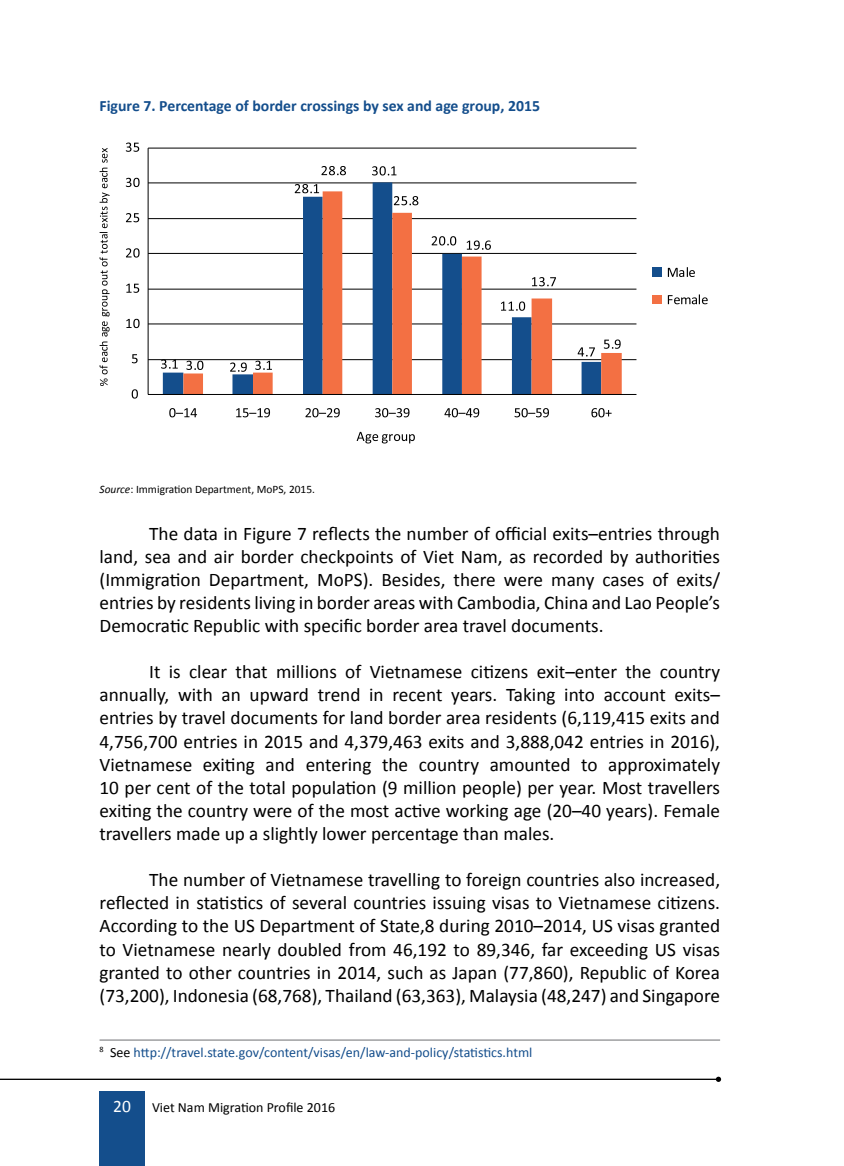
<style>
.page{position:relative;width:844px;height:1166px;background:#fff}
.page>*{position:absolute;margin:0;border:0;box-sizing:border-box;transform-origin:0 0}
.t1{font:19.25px/23.1px "Calibri";color:#000;text-align:justify}
.t2{font:700 15.75px "Calibri";color:#144e8c}
.t3{font:14px "Calibri";color:#144e8c}
.t4{font:14px "Calibri";color:#000}
.t5{font:11.38px "Calibri";color:#000}
.s1{font-style:italic}
.s2{color:#000}
.s3{font-size:17.5px;color:#fff}
</style>
<div class="page">
<div style="left:99px;top:1092px;width:46px;height:74px;background:#144e8c"></div>
<hr style="left:0;top:1078px;width:718px;height:2px;background:#000">
<svg style="left:715px;top:1076px;width:6px;height:6px"></svg>
<hr style="left:148px;top:359px;width:488px;height:1px;background:#000">
<hr style="left:148px;top:324px;width:488px;height:1px;background:#000">
<hr style="left:148px;top:289px;width:488px;height:1px;background:#000">
<hr style="left:148px;top:253px;width:488px;height:1px;background:#000">
<hr style="left:148px;top:218px;width:488px;height:1px;background:#000">
<hr style="left:148px;top:183px;width:488px;height:1px;background:#000">
<hr style="left:148px;top:148px;width:488px;height:1px;background:#000">
<svg style="left:163px;top:182px;width:438px;height:212px"></svg>
<svg style="left:183px;top:191px;width:438px;height:203px"></svg>
<hr style="left:148px;top:148px;width:1px;height:246px;background:#000">
<hr style="left:148px;top:394px;width:488px;height:1px;background:#000">
<svg style="left:161px;top:359px;width:17px;height:10px"></svg>
<svg style="left:230px;top:362px;width:17px;height:10px"></svg>
<svg style="left:295px;top:184px;width:24px;height:9px"></svg>
<svg style="left:372px;top:166px;width:24px;height:9px"></svg>
<svg style="left:431px;top:236px;width:25px;height:9px"></svg>
<svg style="left:501px;top:301px;width:24px;height:10px"></svg>
<svg style="left:577px;top:347px;width:17px;height:9px"></svg>
<svg style="left:186px;top:361px;width:17px;height:9px"></svg>
<svg style="left:255px;top:361px;width:17px;height:9px"></svg>
<svg style="left:321px;top:166px;width:25px;height:9px"></svg>
<svg style="left:394px;top:196px;width:24px;height:9px"></svg>
<svg style="left:466px;top:240px;width:25px;height:10px"></svg>
<svg style="left:532px;top:277px;width:24px;height:9px"></svg>
<svg style="left:603px;top:339px;width:17px;height:10px"></svg>
<svg style="left:132px;top:389px;width:6px;height:10px"></svg>
<svg style="left:132px;top:354px;width:5px;height:9px"></svg>
<svg style="left:126px;top:319px;width:13px;height:9px"></svg>
<svg style="left:126px;top:284px;width:13px;height:9px"></svg>
<svg style="left:126px;top:248px;width:13px;height:10px"></svg>
<svg style="left:126px;top:213px;width:13px;height:9px"></svg>
<svg style="left:126px;top:178px;width:13px;height:9px"></svg>
<svg style="left:126px;top:143px;width:13px;height:9px"></svg>
<svg style="left:169px;top:408px;width:28px;height:9px"></svg>
<svg style="left:236px;top:408px;width:34px;height:9px"></svg>
<svg style="left:305px;top:408px;width:35px;height:9px"></svg>
<svg style="left:375px;top:408px;width:34px;height:9px"></svg>
<svg style="left:444px;top:408px;width:35px;height:9px"></svg>
<svg style="left:514px;top:408px;width:35px;height:9px"></svg>
<svg style="left:591px;top:408px;width:20px;height:9px"></svg>
<svg style="left:99px;top:148px;width:10px;height:238px"></svg>
<svg style="left:356px;top:432px;width:59px;height:11px"></svg>
<div style="left:652px;top:267px;width:10px;height:10px;background:#144e8c"></div>
<svg style="left:667px;top:267px;width:27px;height:10px"></svg>
<div style="left:652px;top:295px;width:10px;height:9px;background:#f37043"></div>
<svg style="left:667px;top:294px;width:40px;height:10px"></svg>
<hr style="left:99px;top:1039px;width:621px;height:1px;background:#6d6e71">
<p class="t2" style="left:99px;top:95px;width:442px">Figure 7. Percentage of border crossings by sex and age group, 2015</p>
<p class="t5" style="left:99px;top:482px;width:217px"><span class="s1">Source</span>: Immigration Department, MoPS, 2015.</p>
<p class="t1" style="left:99px;top:521px;width:622px;text-indent:50px">The data in Figure 7 reflects the number of official exits–entries through land, sea and air border checkpoints of Viet Nam, as recorded by authorities (Immigration Department, MoPS). Besides, there were many cases of exits/ entries by residents living in border areas with Cambodia, China and Lao People’s Democratic Republic with specific border area travel documents.</p>
<p class="t1" style="left:99px;top:659px;width:622px;text-indent:50px">It is clear that millions of Vietnamese citizens exit–enter the country annually, with an upward trend in recent years. Taking into account exits– entries by travel documents for land border area residents (6,119,415 exits and 4,756,700 entries in 2015 and 4,379,463 exits and 3,888,042 entries in 2016), Vietnamese exiting and entering the country amounted to approximately 10 per cent of the total population (9 million people) per year. Most travellers exiting the country were of the most active working age (20–40 years). Female travellers made up a slightly lower percentage than males.</p>
<p class="t1" style="left:99px;top:867px;width:622px;text-indent:50px">The number of Vietnamese travelling to foreign countries also increased, reflected in statistics of several countries issuing visas to Vietnamese citizens.<br>According to the US Department of State,8 during 2010–2014, US visas granted to Vietnamese nearly doubled from 46,192 to 89,346, far exceeding US visas granted to other countries in 2014, such as Japan (77,860), Republic of Korea (73,200), Indonesia (68,768), Thailand (63,363), Malaysia (48,247) and Singapore</p>
<p class="t3" style="left:99px;top:1043px;width:434px"><sup>8</sup> <span class="s2">See</span> http://travel.state.gov/content/visas/en/law-and-policy/statistics.html</p>
<p class="t4" style="left:113px;top:1098px;width:223px"><span class="s3">20</span> Viet Nam Migration Profile 2016</p>
</div>
